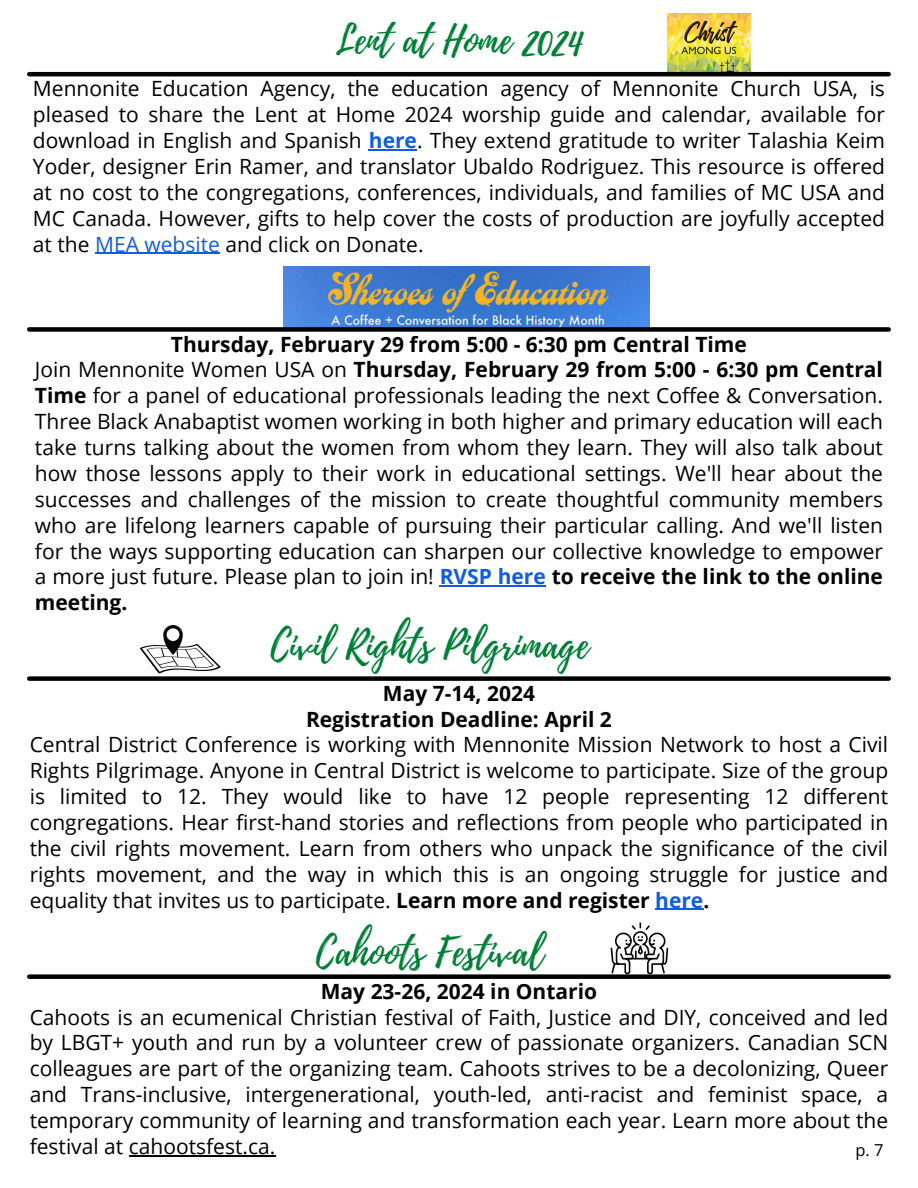
<style>
.page{position:relative;width:918px;height:1188px;background:#fff}
.page>*{position:absolute;margin:0;border:0;box-sizing:border-box;transform-origin:0 0}
.t1{font:39px "Playlist Script";color:#008037}
.t2{font:21px/25.8px "Open Sans";color:#000;text-align:justify}
.t3{font:700 21px/25.8px "Open Sans";color:#000;text-align:center}
.t4{font:16.5px "Open Sans";color:#000}
.s1{font-weight:700;color:#115ddf}
.s2{color:#115ddf}
.s3{font-weight:700}
</style>
<div class="page">
<img style="left:666px;top:14px;width:86px;height:58px">
<hr style="left:369px;top:149px;width:48px;height:1px;background:#115ddf">
<hr style="left:95px;top:253px;width:125px;height:1px;background:#115ddf">
<hr style="left:29px;top:72px;width:860px;height:4px;background:#000">
<img style="left:283px;top:266px;width:367px;height:61px">
<hr style="left:440px;top:586px;width:106px;height:1px;background:#115ddf">
<div style="left:29px;top:327px;width:860px;height:5px;background:#000"></div>
<hr style="left:129px;top:1155px;width:146px;height:1px;background:#000">
<div style="left:29px;top:974px;width:860px;height:5px;background:#000"></div>
<svg style="left:611px;top:922px;width:57px;height:52px"></svg>
<hr style="left:655px;top:909px;width:48px;height:1px;background:#115ddf">
<div style="left:29px;top:676px;width:860px;height:5px;background:#000"></div>
<svg style="left:140px;top:625px;width:81px;height:48px"></svg>
<h1 class="t1" style="left:335px;top:13px;width:249px">Lent at Home 2024</h1>
<p class="t2" style="left:33px;top:75px;width:854px">Mennonite Education Agency, the education agency of Mennonite Church USA, is pleased to share the Lent at Home 2024 worship guide and calendar, available for download in English and Spanish <span class="s1">here</span>. They extend gratitude to writer Talashia Keim Yoder, designer Erin Ramer, and translator Ubaldo Rodriguez. This resource is offered at no cost to the congregations, conferences, individuals, and families of MC USA and MC Canada. However, gifts to help cover the costs of production are joyfully accepted at the <span class="s2">MEA website</span> and click on Donate.</p>
<p class="t2" style="left:35px;top:330px;width:850px;text-align:left;text-indent:136px"><span class="s3">Thursday, February 29 from 5:00 - 6:30 pm Central Time<br></span>Join Mennonite Women USA on <span class="s3">Thursday, February 29 from 5:00 - 6:30 pm Central Time</span> for a panel of educational professionals leading the next Coffee &amp; Conversation.<br>Three Black Anabaptist women working in both higher and primary education will each take turns talking about the women from whom they learn. They will also talk about how those lessons apply to their work in educational settings. We'll hear about the successes and challenges of the mission to create thoughtful community members who are lifelong learners capable of pursuing their particular calling. And we'll listen for the ways supporting education can sharpen our collective knowledge to empower a more just future. Please plan to join in! <span class="s1">RVSP here</span> <span class="s3">to receive the link to the online meeting.</span></p>
<h1 class="t1" style="left:271px;top:617px;width:320px">Civil Rights Pilgrimage</h1>
<p class="t3" style="left:306px;top:680px;width:307px">May 7-14, 2024<br>Registration Deadline: April 2</p>
<p class="t2" style="left:30px;top:731px;width:860px">Central District Conference is working with Mennonite Mission Network to host a Civil Rights Pilgrimage. Anyone in Central District is welcome to participate. Size of the group is limited to 12. They would like to have 12 people representing 12 different congregations. Hear first-hand stories and reflections from people who participated in the civil rights movement. Learn from others who unpack the significance of the civil rights movement, and the way in which this is an ongoing struggle for justice and equality that invites us to participate. <span class="s3">Learn more and register</span> <span class="s1">here</span><span class="s3">.</span></p>
<h1 class="t1" style="left:316px;top:924px;width:229px">Cahoots Festival</h1>
<p class="t3" style="left:321px;top:978px;width:278px">May 23-26, 2024 in Ontario</p>
<p class="t2" style="left:30px;top:1004px;width:860px">Cahoots is an ecumenical Christian festival of Faith, Justice and DIY, conceived and led by LBGT+ youth and run by a volunteer crew of passionate organizers. Canadian SCN colleagues are part of the organizing team. Cahoots strives to be a decolonizing, Queer and Trans-inclusive, intergenerational, youth-led, anti-racist and feminist space, a temporary community of learning and transformation each year. Learn more about the festival at cahootsfest.ca.</p>
<p class="t4" style="left:855px;top:1138px;width:30px">p. 7</p>
</div>
